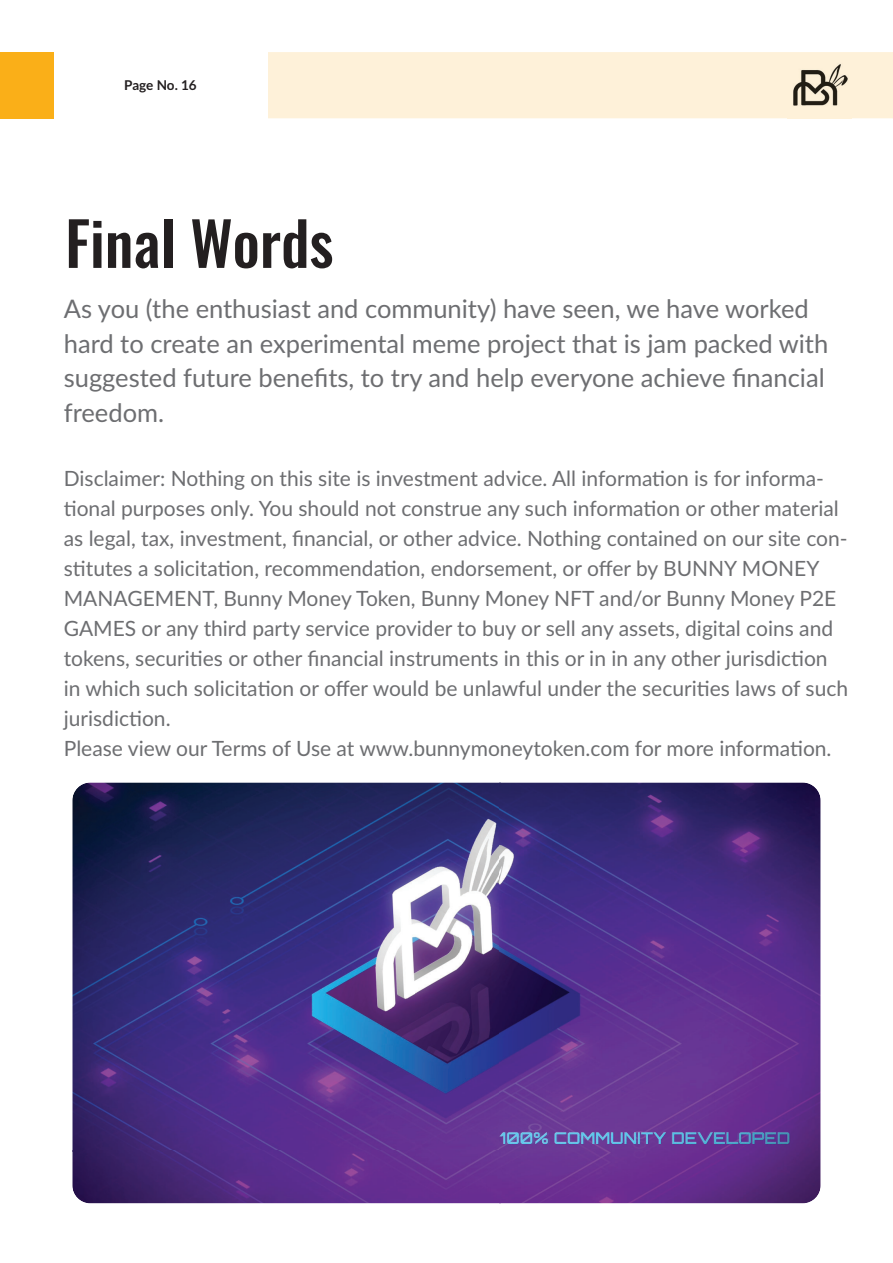
<style>
.page{position:relative;width:893px;height:1263px;background:#fff}
.page>*{position:absolute;margin:0;border:0;box-sizing:border-box;transform-origin:0 0}
.t1{font:500 60px "Oswald";color:#231f20}
.t2{font:25.5px/34.5px "Lato";color:#6d6e71}
.t3{font:21px/30px "Lato";color:#6d6e71}
.t4{font:700 13.5px "Lato";letter-spacing:-.01em;color:#231f20}
</style>
<div class="page">
<div style="left:268px;top:52px;width:625px;height:66px;background:#fef1d9"></div>
<img style="left:788px;top:54px;width:64px;height:64px">
<div style="left:0;top:52px;width:54px;height:66px;background:#faaf18"></div>
<img style="left:72px;top:782px;width:749px;height:421px">
<p class="t4" style="left:124px;top:80px;width:74px">Page No. 16</p>
<h1 class="t1" style="left:65px;top:219px;width:270px">Final Words</h1>
<p class="t2" style="left:64px;top:294px;width:766px">As you (the enthusiast and community) have seen, we have worked hard to create an experimental meme project that is jam packed with suggested future benefits, to try and help everyone achieve financial freedom.</p>
<p class="t3" style="left:64px;top:465px;width:786px">Disclaimer: Nothing on this site is investment advice. All informa-on is for informa--onal purposes only. You should not construe any such informa-on or other material as legal, tax, investment, financial, or other advice. Nothing contained on our site con&shy;s-tutes a solicita-on, recommenda-on, endorsement, or offer by BUNNY MONEY MANAGEMENT, Bunny Money Token, Bunny Money NFT and/or Bunny Money P2E GAMES or any third party service provider to buy or sell any assets, digital coins and tokens, securi-es or other financial instruments in this or in in any other jurisdic-on in which such solicita-on or offer would be unlawful under the securi-es laws of such jurisdic-on.<br>Please view our Terms of Use at www.bunnymoneytoken.com for more informa-on.</p>
</div>
